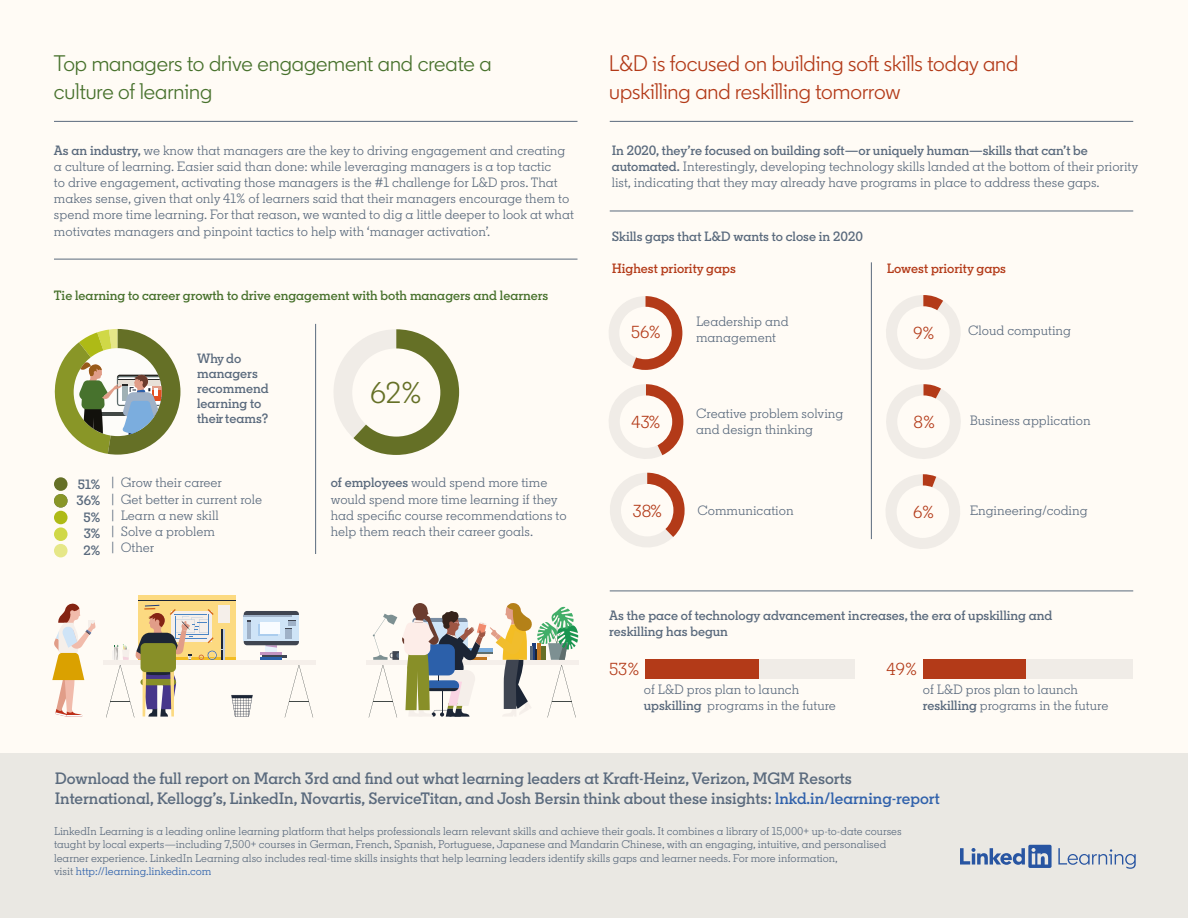
<style>
.page{position:relative;width:1188px;height:918px;background:#fff}
.page>*{position:absolute;margin:0;border:0;box-sizing:border-box;transform-origin:0 0}
.t1{font:30px "Community";color:#657026}
.t2{font:22.5px/28.5px "Community";color:#b33a18}
.t3{font:22.5px/28.5px "Community";color:#47712c}
.t4{font:17.4px "Community";color:#b33a18}
.t5{font:17.4px "Community Slab";color:#b33a18}
.t6{font:600 16.5px/19.8px "Community Slab";color:#5a6a7d}
.t7{font:13.5px/16.2px "Community Slab";color:#5a6a7d}
.t8{font:600 13.5px/16.5px "Community Slab";color:#5a6a7d}
.t9{font:600 13.5px "Community Slab";color:#47712c}
.t10{font:600 13.5px "Community Slab";color:#b33a18}
.t11{font:11.25px/13.5px "Community Slab";color:#5a6a7d}
.s1{font-weight:600}
.s2{color:#3061ab}
.s3{color:#2c60ab}
</style>
<div class="page">
<div style="left:0;top:0;width:1188px;height:788px;background:#fffbf5"></div>
<div style="left:0;top:753px;width:1188px;height:165px;background:#eae8e3"></div>
<hr style="left:610px;top:121px;width:523px;height:1px;background:#5a6a7d">
<hr style="left:610px;top:211px;width:523px;height:1px;background:#5a6a7d">
<hr style="left:610px;top:591px;width:523px;height:1px;background:#5a6a7d">
<hr style="left:871px;top:262px;width:1px;height:277px;background:#5a6a7d">
<hr style="left:54px;top:121px;width:524px;height:1px;background:#5a6a7d">
<hr style="left:54px;top:259px;width:524px;height:1px;background:#5a6a7d">
<div style="left:54px;top:477px;width:14px;height:14px;background:#657026;border-radius:50%"></div>
<div style="left:54px;top:494px;width:14px;height:14px;background:#899627;border-radius:50%"></div>
<div style="left:54px;top:511px;width:14px;height:13px;background:#aeba16;border-radius:50%"></div>
<div style="left:54px;top:527px;width:14px;height:14px;background:#d0d847;border-radius:50%"></div>
<div style="left:54px;top:544px;width:14px;height:13px;background:#e6e788;border-radius:50%"></div>
<svg style="left:886px;top:295px;width:75px;height:75px"></svg>
<div style="left:897px;top:306px;width:53px;height:53px;background:#fffbf5;border-radius:50%"></div>
<hr style="left:315px;top:324px;width:1px;height:230px;background:#5a6a7d">
<svg style="left:960px;top:845px;width:92px;height:23px"></svg>
<svg style="left:1058px;top:848px;width:78px;height:21px"></svg>
<div style="left:645px;top:659px;width:210px;height:19px;background:#f0ece7"></div>
<div style="left:645px;top:659px;width:113px;height:19px;background:#b33a18"></div>
<div style="left:923px;top:659px;width:209px;height:19px;background:#f0ece7"></div>
<div style="left:923px;top:659px;width:103px;height:19px;background:#b33a18"></div>
<svg style="left:609px;top:296px;width:73px;height:74px"></svg>
<div style="left:619px;top:307px;width:53px;height:52px;background:#fffbf5;border-radius:50%"></div>
<svg style="left:609px;top:384px;width:74px;height:75px"></svg>
<div style="left:620px;top:395px;width:52px;height:53px;background:#fffbf5;border-radius:50%"></div>
<svg style="left:610px;top:473px;width:75px;height:74px"></svg>
<div style="left:621px;top:484px;width:52px;height:52px;background:#fffbf5;border-radius:50%"></div>
<svg style="left:886px;top:384px;width:75px;height:75px"></svg>
<div style="left:897px;top:395px;width:53px;height:53px;background:#fffbf5;border-radius:50%"></div>
<svg style="left:886px;top:474px;width:74px;height:75px"></svg>
<div style="left:897px;top:485px;width:52px;height:53px;background:#fffbf5;border-radius:50%"></div>
<svg style="left:334px;top:329px;width:125px;height:126px"></svg>
<div style="left:352px;top:348px;width:88px;height:89px;background:#fffbf5;border-radius:50%"></div>
<svg style="left:54px;top:329px;width:126px;height:126px"></svg>
<div style="left:138px;top:595px;width:98px;height:65px;background:#fcda81"></div>
<hr style="left:138px;top:601px;width:98px;height:1px;background:#1c2535">
<svg style="left:285px;top:665px;width:28px;height:53px"></svg>
<div style="left:103px;top:660px;width:213px;height:5px;background:#f5efea"></div>
<div style="left:266px;top:645px;width:11px;height:8px;background:#e8f3fc"></div>
<svg style="left:266px;top:645px;width:11px;height:3px"></svg>
<div style="left:244px;top:611px;width:55px;height:34px;background:#3f4551;border-radius:3px"></div>
<div style="left:244px;top:616px;width:55px;height:25px;background:#cfe4f7"></div>
<hr style="left:260px;top:653px;width:22px;height:2px;background:#c494c2">
<hr style="left:262px;top:655px;width:25px;height:2px;background:#3f4551">
<hr style="left:260px;top:657px;width:22px;height:3px;background:#2c60aa">
<div style="left:258px;top:624px;width:20px;height:12px;background:#abcdee"></div>
<div style="left:260px;top:623px;width:20px;height:11px;background:#f9fcff"></div>
<hr style="left:244px;top:616px;width:48px;height:1px;background:#9fb1c7">
<div style="left:288px;top:620px;width:7px;height:6px;background:#9fb1c7"></div>
<div style="left:285px;top:628px;width:7px;height:10px;background:#9fb1c7"></div>
<div style="left:366px;top:660px;width:213px;height:5px;background:#f5efea"></div>
<svg style="left:52px;top:603px;width:44px;height:114px"></svg>
<svg style="left:106px;top:605px;width:147px;height:113px"></svg>
<div style="left:141px;top:643px;width:35px;height:29px;background:#888f28;border-radius:5px"></div>
<svg style="left:369px;top:603px;width:209px;height:115px"></svg>
<h2 class="t3" style="left:54px;top:49px;width:439px">Top managers to drive engagement and create a culture of learning</h2>
<h2 class="t2" style="left:609px;top:49px;width:411px">L&amp;D is focused on building soft skills today and upskilling and reskilling tomorrow</h2>
<p class="t7" style="left:54px;top:142px;width:522px"><span class="s1">As an industry,</span> we know that managers are the key to driving engagement and creating a culture of learning. Easier said than done: while leveraging managers is a top tactic<br>to drive engagement, activating those managers is the #1 challenge for L&amp;D pros. That makes sense, given that only 41% of learners said that their managers encourage them to spend more time learning. For that reason, we wanted to dig a little deeper to look at what motivates managers and pinpoint tactics to help with ‘manager activation’.</p>
<p class="t9" style="left:54px;top:287px;width:496px">Tie learning to career growth to drive engagement with both managers and learners</p>
<p class="t8" style="left:197px;top:351px;width:73px;line-height:15px">Why do managers recommend learning to their teams?</p>
<h1 class="t1" style="left:370px;top:374px;width:53px">62%</h1>
<p class="t8" style="left:76px;top:476px;width:25px;text-align:center">51%<br>36%<br>5%<br>3%<br>2%</p>
<p class="t7" style="left:111px;top:475px;width:152px">| Grow their career<br>| Get better in current role | Learn a new skill<br>| Solve a problem<br>| Other</p>
<p class="t7" style="left:331px;top:475px;width:237px"><span class="s1">of employees</span> would spend more time would spend more time learning if they had specific course recommendations to help them reach their career goals.</p>
<p class="t7" style="left:612px;top:142px;width:528px"><span class="s1">In 2020, they’re focused on building soft—or uniquely human—skills that can’t be automated.</span> Interestingly, developing technology skills landed at the bottom of their priority list, indicating that they may already have programs in place to address these gaps.</p>
<p class="t8" style="left:612px;top:228px;width:253px">Skills gaps that L&amp;D wants to close in 2020</p>
<p class="t10" style="left:612px;top:260px;width:126px">Highest priority gaps</p>
<p class="t10" style="left:887px;top:260px;width:121px">Lowest priority gaps</p>
<p class="t4" style="left:631px;top:321px;width:31px">56%</p>
<p class="t7" style="left:696px;top:313px;width:94px">Leadership and management</p>
<p class="t4" style="left:914px;top:322px;width:23px">9%</p>
<p class="t7" style="left:968px;top:323px;width:104px">Cloud computing</p>
<p class="t4" style="left:632px;top:412px;width:30px">43%</p>
<p class="t7" style="left:696px;top:405px;width:149px">Creative problem solving and design thinking</p>
<p class="t7" style="left:970px;top:412px;width:123px">Business application</p>
<p class="t4" style="left:914px;top:412px;width:23px">8%</p>
<p class="t4" style="left:633px;top:500px;width:31px">38%</p>
<p class="t7" style="left:697px;top:503px;width:98px">Communication</p>
<p class="t7" style="left:970px;top:503px;width:119px">Engineering/coding</p>
<p class="t4" style="left:913px;top:502px;width:23px">6%</p>
<p class="t8" style="left:609px;top:607px;width:445px">As the pace of technology advancement increases, the era of upskilling and reskilling has begun</p>
<p class="t5" style="left:609px;top:658px;width:32px">53%</p>
<p class="t5" style="left:886px;top:658px;width:32px">49%</p>
<p class="t7" style="left:644px;top:681px;width:194px">of L&amp;D pros plan to launch <span class="s1">upskilling</span> programs in the future</p>
<p class="t7" style="left:923px;top:681px;width:187px">of L&amp;D pros plan to launch <span class="s1">reskilling</span> programs in the future</p>
<p class="t6" style="left:55px;top:769px;width:886px">Download the full report on March 3rd and find out what learning leaders at Kraft-Heinz, Verizon, MGM Resorts<br>International, Kellogg’s, LinkedIn, Novartis, ServiceTitan, and Josh Bersin think about these insights: <span class="s2">lnkd.in/learning-report</span></p>
<p class="t11" style="left:54px;top:824px;width:849px">LinkedIn Learning is a leading online learning platform that helps professionals learn relevant skills and achieve their goals. It combines a library of 15,000+ up-to-date courses taught by local experts—including 7,500+ courses in German, French, Spanish, Portuguese, Japanese and Mandarin Chinese, with an engaging, intuitive, and personalised learner experience. LinkedIn Learning also includes real-time skills insights that help learning leaders identify skills gaps and learner needs. For more information,<br>visit <span class="s3">http://learning.linkedin.com</span></p>
</div>
